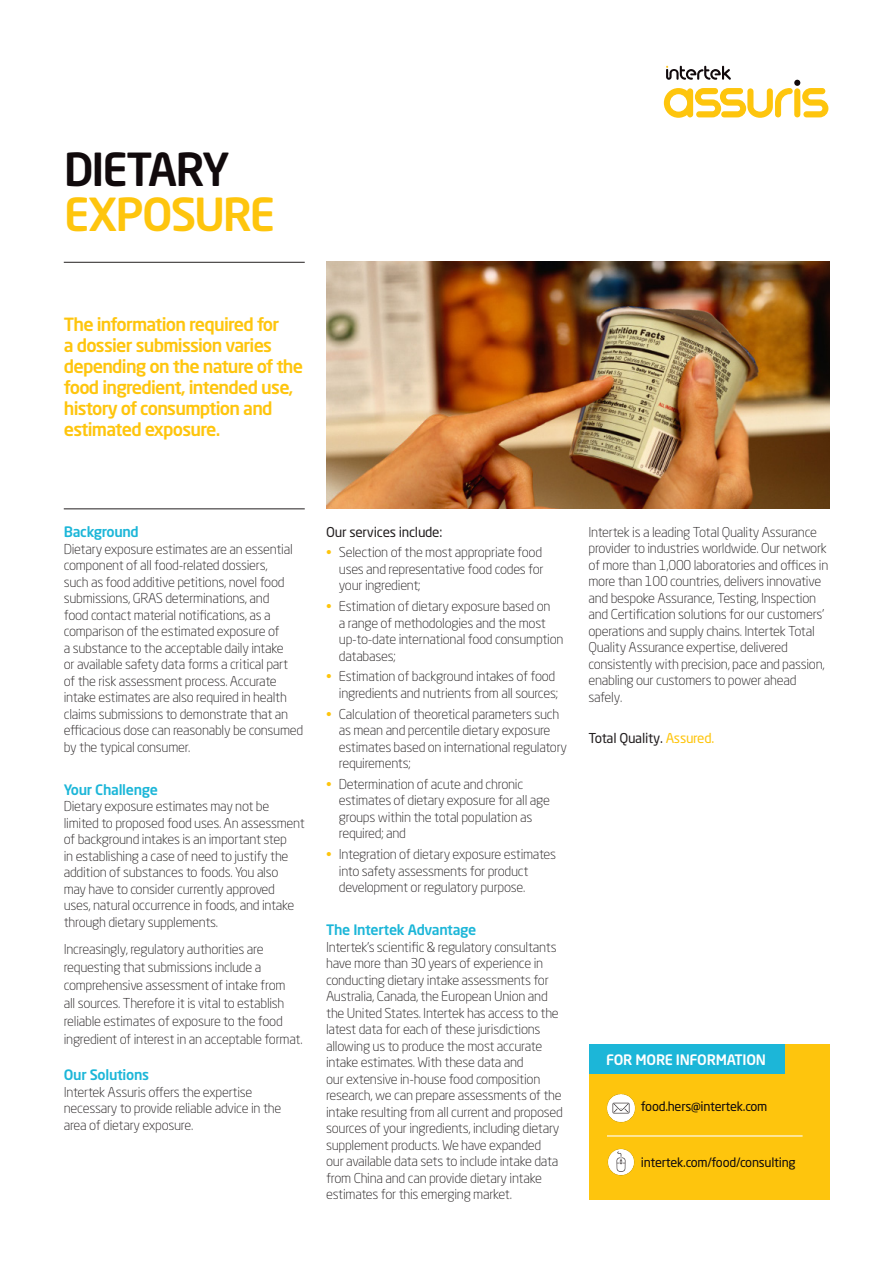
<style>
.page{position:relative;width:893px;height:1263px;background:#fff}
.page>*{position:absolute;margin:0;border:0;box-sizing:border-box;transform-origin:0 0}
.t1{font:500 45px/45px "Neo Sans Std";letter-spacing:-.05em;color:#fec50d}
.Introduction_Paragra{font:500 18px/21px "Neo Sans Std";letter-spacing:-.04em;color:#fec50d}
.Subheading{font:500 14.25px "Neo Sans Std";letter-spacing:-.02em;color:#1cb6d8}
.More_Information{font:500 14.25px "Neo Sans Std";letter-spacing:-.02em;color:#fff}
.Body_Text{font:300 13.5px/16.5px "Neo Sans Std";letter-spacing:-.02em;color:#231f20}
.Bullet_Text{font:300 13.5px/16.5px "Neo Sans Std";letter-spacing:-.02em;color:#231f20}
.Subheading-2{font:300 13.5px/16.5px "Neo Sans Std";letter-spacing:-.02em;color:#231f20}
.Bullets__small{font:300 13.5px/18px "Neo Sans Std";letter-spacing:-.02em;color:#231f20}
.Body_Text-2{font:13.5px "Neo Sans Std";letter-spacing:-.02em;color:#231f20}
.Contact_Details{font:12.75px "Neo Sans Std";letter-spacing:-.02em;color:#110a0c}
.s1{color:#110a0c}
.s2{color:#fec50d}
</style>
<div class="page">
<hr style="left:64px;top:262px;width:241px;height:1px;background:#231f20">
<hr style="left:64px;top:508px;width:241px;height:1px;background:#231f20">
<svg style="left:664px;top:66px;width:164px;height:52px"></svg>
<img style="left:326px;top:261px;width:503px;height:247px">
<div style="left:589px;top:1044px;width:241px;height:155px;background:#fec50d"></div>
<div style="left:589px;top:1044px;width:195px;height:30px;background:#1cb6d8"></div>
<img style="left:607px;top:1094px;width:28px;height:28px">
<img style="left:607px;top:1149px;width:27px;height:26px">
<hr style="left:607px;top:1135px;width:196px;height:1px;background:#fff">
<p class="t1" style="left:64px;top:146px;width:213px"><span class="s1">DIETARY<br></span>EXPOSURE</p>
<p class="Introduction_Paragra" style="left:64px;top:314px;width:241px">The information required for<br>a dossier submission varies depending on the nature of the food ingredient, intended use, history of consumption and estimated exposure.</p>
<p class="Subheading" style="left:64px;top:523px;width:77px">Background</p>
<p class="Body_Text" style="left:64px;top:540px;width:241px">Dietary exposure estimates are an essential component of all food-related dossiers,<br>such as food additive petitions, novel food submissions, GRAS determinations, and<br>food contact material notifications, as a comparison of the estimated exposure of<br>a substance to the acceptable daily intake<br>or available safety data forms a critical part of the risk assessment process. Accurate intake estimates are also required in health claims submissions to demonstrate that an efficacious dose can reasonably be consumed by the typical consumer.</p>
<p class="Subheading" style="left:64px;top:780px;width:96px">Your Challenge</p>
<p class="Subheading-2" style="left:64px;top:798px;width:243px">Dietary exposure estimates may not be limited to proposed food uses. An assessment of background intakes is an important step<br>in establishing a case of need to justify the addition of substances to foods. You also<br>may have to consider currently approved uses, natural occurrence in foods, and intake through dietary supplements.</p>
<p class="Bullets__small" style="left:64px;top:940px;width:240px">Increasingly, regulatory authorities are requesting that submissions include a comprehensive assessment of intake from<br>all sources. Therefore it is vital to establish reliable estimates of exposure to the food ingredient of interest in an acceptable format.</p>
<p class="Subheading" style="left:64px;top:1066px;width:87px">Our Solutions</p>
<p class="Body_Text" style="left:64px;top:1083px;width:219px">Intertek Assuris offers the expertise necessary to provide reliable advice in the area of dietary exposure.</p>
<p class="Body_Text-2" style="left:326px;top:523px;width:118px">Our services include:</p>
<p class="Bullet_Text" style="left:339px;top:544px;width:206px;text-align:justify;text-indent:-13px"><span class="s2">•</span> Selection of the most appropriate food uses and representative food codes for your ingredient;</p>
<p class="Bullet_Text" style="left:339px;top:598px;width:226px;text-indent:-13px"><span class="s2">•</span> Estimation of dietary exposure based on<br>a range of methodologies and the most up-to-date international food consumption databases;</p>
<p class="Bullet_Text" style="left:326px;top:668px;width:234px;text-align:right"><span class="s2">•</span> Estimation of background intakes of food ingredients and nutrients from all sources;</p>
<p class="Bullet_Text" style="left:339px;top:705px;width:230px;text-indent:-13px"><span class="s2">•</span> Calculation of theoretical parameters such as mean and percentile dietary exposure estimates based on international regulatory requirements;</p>
<p class="Bullet_Text" style="left:339px;top:775px;width:213px;text-indent:-13px"><span class="s2">•</span> Determination of acute and chronic estimates of dietary exposure for all age groups within the total population as required; and</p>
<p class="Bullet_Text" style="left:339px;top:846px;width:219px;text-indent:-13px"><span class="s2">•</span> Integration of dietary exposure estimates into safety assessments for product development or regulatory purpose.</p>
<p class="Subheading" style="left:326px;top:921px;width:152px">The Intertek Advantage</p>
<p class="Body_Text" style="left:326px;top:938px;width:238px">Intertek’s scientific &amp; regulatory consultants have more than 30 years of experience in conducting dietary intake assessments for Australia, Canada, the European Union and the United States. Intertek has access to the latest data for each of these jurisdictions allowing us to produce the most accurate intake estimates. With these data and<br>our extensive in-house food composition research, we can prepare assessments of the intake resulting from all current and proposed sources of your ingredients, including dietary supplement products. We have expanded<br>our available data sets to include intake data from China and can provide dietary intake estimates for this emerging market.</p>
<p class="Body_Text" style="left:588px;top:523px;width:241px">Intertek is a leading Total Quality Assurance provider to industries worldwide. Our network of more than 1,000 laboratories and offices in more than 100 countries, delivers innovative and bespoke Assurance, Testing, Inspection and Certification solutions for our customers’ operations and supply chains. Intertek Total Quality Assurance expertise, delivered consistently with precision, pace and passion, enabling our customers to power ahead safely.</p>
<p class="Body_Text-2" style="left:588px;top:730px;width:127px">Total Quality. <span class="s2">Assured.</span></p>
<p class="More_Information" style="left:606px;top:1050px;width:161px">FOR MORE INFORMATION</p>
<p class="Contact_Details" style="left:641px;top:1099px;width:128px">food.hers@intertek.com</p>
<p class="Contact_Details" style="left:641px;top:1154px;width:156px">intertek.com/food/consulting</p>
</div>
